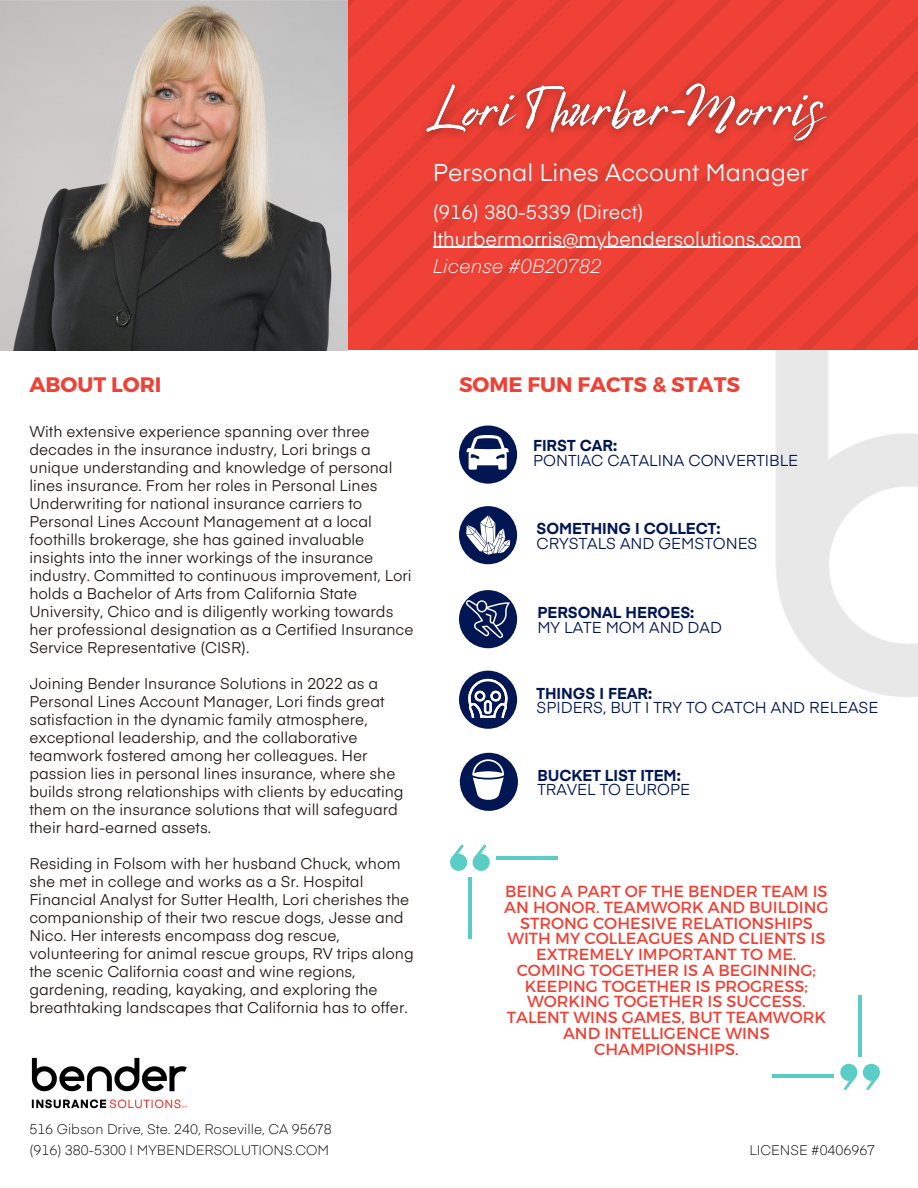
<style>
.page{position:relative;width:918px;height:1188px;background:#fff}
.page>*{position:absolute;margin:0;border:0;box-sizing:border-box;transform-origin:0 0}
.t1{font:24px "Eina 03";color:#fff}
.t2{font:700 21px "Montserrat";color:#ef4136}
.t3{font:19.5px "Eina 03";color:#fff}
.t4{font:italic 300 19.5px "Eina 03";color:#fff}
.t5{font:16.05px/15.8px "Montserrat";color:#ef4136;text-align:center}
.t6{font:15.6px "Eina 03";color:#021654}
.t7{font:700 15.6px "Eina 03";color:#021654}
.t8{font:15.3px/18px "Eina 03";color:#1f1a16}
.t9{font:300 13.65px "Eina 03";color:#000}
</style>
<div class="page">
<svg style="left:348px;top:0;width:21px;height:330px;background:#eb3f35"></svg>
<svg style="left:369px;top:0;width:54px;height:350px;background:#eb3f35"></svg>
<svg style="left:423px;top:0;width:53px;height:350px;background:#eb4035"></svg>
<svg style="left:476px;top:0;width:54px;height:350px;background:#eb4035"></svg>
<svg style="left:530px;top:0;width:369px;height:350px;background:#eb4035"></svg>
<svg style="left:584px;top:15px;width:334px;height:335px;background:#eb4035"></svg>
<svg style="left:637px;top:69px;width:281px;height:281px;background:#eb4035"></svg>
<svg style="left:691px;top:123px;width:227px;height:227px;background:#eb4035"></svg>
<svg style="left:744px;top:176px;width:174px;height:174px;background:#eb4035"></svg>
<img style="left:0;top:0;width:347px;height:350px">
<div style="left:473px;top:854px;width:17px;height:17px;background:#59cdc6;border-radius:50%"></div>
<svg style="left:474px;top:845px;width:12px;height:13px"></svg>
<div style="left:450px;top:854px;width:17px;height:17px;background:#59cdc6;border-radius:50%"></div>
<svg style="left:452px;top:845px;width:12px;height:12px"></svg>
<hr style="left:468px;top:878px;width:3px;height:61px;background:#59cdc6">
<hr style="left:497px;top:857px;width:61px;height:3px;background:#59cdc6">
<div style="left:840px;top:1064px;width:17px;height:17px;background:#59cdc6;border-radius:50%"></div>
<svg style="left:844px;top:1077px;width:12px;height:13px"></svg>
<div style="left:863px;top:1064px;width:17px;height:17px;background:#59cdc6;border-radius:50%"></div>
<svg style="left:866px;top:1078px;width:12px;height:12px"></svg>
<hr style="left:859px;top:996px;width:3px;height:61px;background:#59cdc6">
<hr style="left:772px;top:1075px;width:61px;height:3px;background:#59cdc6">
<img style="left:31px;top:1057px;width:156px;height:52px">
<div style="left:460px;top:753px;width:58px;height:58px;background:#021654;border-radius:50%"></div>
<svg style="left:472px;top:759px;width:32px;height:41px"></svg>
<div style="left:459px;top:671px;width:58px;height:58px;background:#021654;border-radius:50%"></div>
<svg style="left:468px;top:679px;width:40px;height:39px"></svg>
<div style="left:459px;top:506px;width:58px;height:58px;background:#021654;border-radius:50%"></div>
<svg style="left:466px;top:515px;width:44px;height:40px"></svg>
<img style="left:411px;top:63px;width:431px;height:95px">
<hr style="left:433px;top:247px;width:129px;height:1px;background:#fff">
<hr style="left:562px;top:247px;width:239px;height:1px;background:#fff">
<div style="left:459px;top:590px;width:58px;height:58px;background:#021654;border-radius:50%"></div>
<svg style="left:466px;top:600px;width:44px;height:38px"></svg>
<div style="left:459px;top:426px;width:58px;height:58px;background:#021654;border-radius:50%"></div>
<svg style="left:466px;top:435px;width:43px;height:35px"></svg>
<p class="t1" style="left:433px;top:155px;width:377px">Personal Lines Account Manager</p>
<p class="t3" style="left:433px;top:197px;width:212px">(916) 380-5339 (Direct)</p>
<p class="t3" style="left:433px;top:224px;width:370px">lthurbermorris@mybendersolutions.com</p>
<p class="t4" style="left:433px;top:251px;width:170px">License #0B20782</p>
<p class="t2" style="left:29px;top:371px;width:134px">ABOUT LORI</p>
<p class="t8" style="left:29px;top:421px;width:386px">With extensive experience spanning over three decades in the insurance industry, Lori brings a unique understanding and knowledge of personal lines insurance. From her roles in Personal Lines Underwriting for national insurance carriers to Personal Lines Account Management at a local foothills brokerage, she has gained invaluable insights into the inner workings of the insurance industry. Committed to continuous improvement, Lori holds a Bachelor of Arts from California State University, Chico and is diligently working towards her professional designation as a Certified Insurance Service Representative (CISR).</p>
<p class="t8" style="left:29px;top:673px;width:376px">Joining Bender Insurance Solutions in 2022 as a Personal Lines Account Manager, Lori finds great satisfaction in the dynamic family atmosphere, exceptional leadership, and the collaborative teamwork fostered among her colleagues. Her passion lies in personal lines insurance, where she builds strong relationships with clients by educating them on the insurance solutions that will safeguard their hard-earned assets.</p>
<p class="t8" style="left:29px;top:853px;width:386px">Residing in Folsom with her husband Chuck, whom she met in college and works as a Sr. Hospital Financial Analyst for Sutter Health, Lori cherishes the companionship of their two rescue dogs, Jesse and Nico. Her interests encompass dog rescue, volunteering for animal rescue groups, RV trips along the scenic California coast and wine regions, gardening, reading, kayaking, and exploring the breathtaking landscapes that California has to offer.</p>
<p class="t2" style="left:459px;top:371px;width:283px">SOME FUN FACTS &amp; STATS</p>
<p class="t7" style="left:533px;top:434px;width:86px">FIRST CAR:</p>
<p class="t6" style="left:533px;top:448px;width:267px">PONTIAC CATALINA CONVERTIBLE</p>
<p class="t7" style="left:537px;top:517px;width:185px">SOMETHING I COLLECT:</p>
<p class="t6" style="left:537px;top:531px;width:222px">CRYSTALS AND GEMSTONES</p>
<p class="t7" style="left:537px;top:601px;width:158px">PERSONAL HEROES:</p>
<p class="t6" style="left:537px;top:615px;width:186px">MY LATE MOM AND DAD</p>
<p class="t7" style="left:537px;top:681px;width:117px">THINGS I FEAR:</p>
<p class="t6" style="left:537px;top:696px;width:343px">SPIDERS, BUT I TRY TO CATCH AND RELEASE</p>
<p class="t7" style="left:537px;top:763px;width:145px">BUCKET LIST ITEM:</p>
<p class="t6" style="left:537px;top:778px;width:154px">TRAVEL TO EUROPE</p>
<p class="t5" style="left:504px;top:883px;width:326px">BEING A PART OF THE BENDER TEAM IS<br>AN HONOR. TEAMWORK AND BUILDING<br>STRONG COHESIVE RELATIONSHIPS<br>WITH MY COLLEAGUES AND CLIENTS IS<br>EXTREMELY IMPORTANT TO ME.<br>COMING TOGETHER IS A BEGINNING;<br>KEEPING TOGETHER IS PROGRESS;<br>WORKING TOGETHER IS SUCCESS.<br>TALENT WINS GAMES, BUT TEAMWORK<br>AND INTELLIGENCE WINS<br>CHAMPIONSHIPS.</p>
<p class="t9" style="left:29px;top:1119px;width:304px">516 Gibson Drive, Ste. 240, Roseville, CA 95678</p>
<p class="t9" style="left:29px;top:1140px;width:301px">(916) 380-5300 | MYBENDERSOLUTIONS.COM</p>
<p class="t9" style="left:750px;top:1140px;width:127px">LICENSE #0406967</p>
</div>
